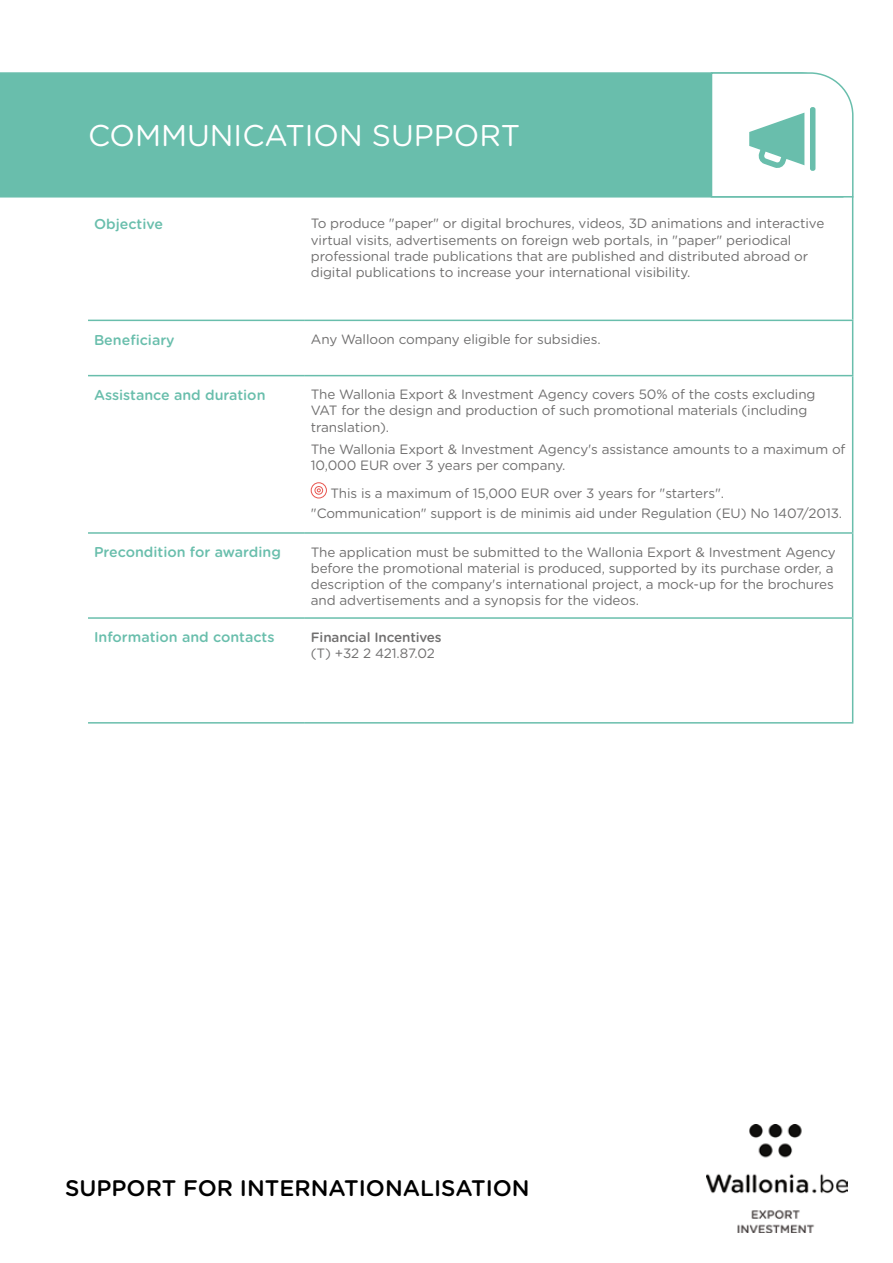
<style>
.page{position:relative;width:893px;height:1263px;background:#fff}
.page>*{position:absolute;margin:0;border:0;box-sizing:border-box;transform-origin:0 0}
.t1{font:30px "Gotham Rounded";color:#fff}
.t2{font:500 22.5px "Gotham Rounded";color:#000}
.t3{font:500 14.25px "Gotham Rounded";color:#69beac}
.t4{font:13.5px/16.2px "Gotham Rounded";letter-spacing:-.01em;color:#706f6f}
.t5{font:500 13.5px "Gotham Rounded";letter-spacing:-.01em;color:#706f6f}
</style>
<div class="page">
<img style="left:706px;top:1124px;width:142px;height:108px">
<div style="left:0;top:72px;width:710px;height:126px;background:#69beac"></div>
<hr style="left:852px;top:196px;width:1px;height:124px;background:#69beac">
<hr style="left:88px;top:320px;width:217px;height:1px;background:#69beac">
<hr style="left:305px;top:320px;width:548px;height:1px;background:#69beac">
<hr style="left:852px;top:321px;width:1px;height:54px;background:#69beac">
<hr style="left:88px;top:375px;width:217px;height:1px;background:#69beac">
<hr style="left:305px;top:375px;width:548px;height:1px;background:#69beac">
<hr style="left:852px;top:376px;width:1px;height:156px;background:#69beac">
<hr style="left:88px;top:532px;width:217px;height:2px;background:#69beac">
<hr style="left:305px;top:532px;width:548px;height:2px;background:#69beac">
<hr style="left:852px;top:534px;width:1px;height:83px;background:#69beac">
<hr style="left:88px;top:617px;width:217px;height:2px;background:#69beac">
<hr style="left:305px;top:617px;width:548px;height:2px;background:#69beac">
<hr style="left:852px;top:619px;width:1px;height:103px;background:#69beac">
<hr style="left:88px;top:722px;width:217px;height:2px;background:#69beac">
<hr style="left:305px;top:722px;width:548px;height:2px;background:#69beac">
<svg style="left:311px;top:483px;width:15px;height:15px"></svg>
<div style="left:311px;top:482px;width:16px;height:16px;border:1px solid #e8554f;border-radius:50%"></div>
<svg style="left:314px;top:486px;width:9px;height:9px"></svg>
<svg style="left:710px;top:72px;width:144px;height:126px"></svg>
<h1 class="t1" style="left:88px;top:115px;width:434px">COMMUNICATION SUPPORT</h1>
<p class="t3" style="left:94px;top:214px;width:71px">Objective</p>
<p class="t4" style="left:311px;top:215px;width:515px">To produce "paper" or digital brochures, videos, 3D animations and interactive virtual visits, advertisements on foreign web portals, in "paper" periodical professional trade publications that are published and distributed abroad or digital publications to increase your international visibility.</p>
<p class="t3" style="left:94px;top:329px;width:82px">Beneficiary</p>
<p class="t4" style="left:311px;top:330px;width:291px">Any Walloon company eligible for subsidies.</p>
<p class="t3" style="left:94px;top:385px;width:173px">Assistance and duration</p>
<p class="t4" style="left:311px;top:386px;width:506px">The Wallonia Export &amp; Investment Agency covers 50% of the costs excluding<br>VAT for the design and production of such promotional materials (including translation).</p>
<p class="t4" style="left:311px;top:441px;width:536px">The Wallonia Export &amp; Investment Agency's assistance amounts to a maximum of<br>10,000 EUR over 3 years per company.</p>
<p class="t4" style="left:311px;top:483px;width:533px;line-height:19.5px;text-indent:20px">This is a maximum of 15,000 EUR over 3 years for "starters". "Communication" support is de minimis aid under Regulation (EU) No 1407/2013.</p>
<p class="t3" style="left:94px;top:542px;width:188px">Precondition for awarding</p>
<p class="t4" style="left:311px;top:543px;width:526px">The application must be submitted to the Wallonia Export &amp; Investment Agency before the promotional material is produced, supported by its purchase order, a description of the company's international project, a mock-up for the brochures and advertisements and a synopsis for the videos.</p>
<p class="t3" style="left:94px;top:627px;width:182px">Information and contacts</p>
<p class="t5" style="left:311px;top:627px;width:132px">Financial Incentives</p>
<p class="t4" style="left:311px;top:644px;width:126px">(T) +32 2 421.87.02</p>
<h2 class="t2" style="left:65px;top:1172px;width:466px">SUPPORT FOR INTERNATIONALISATION</h2>
</div>
